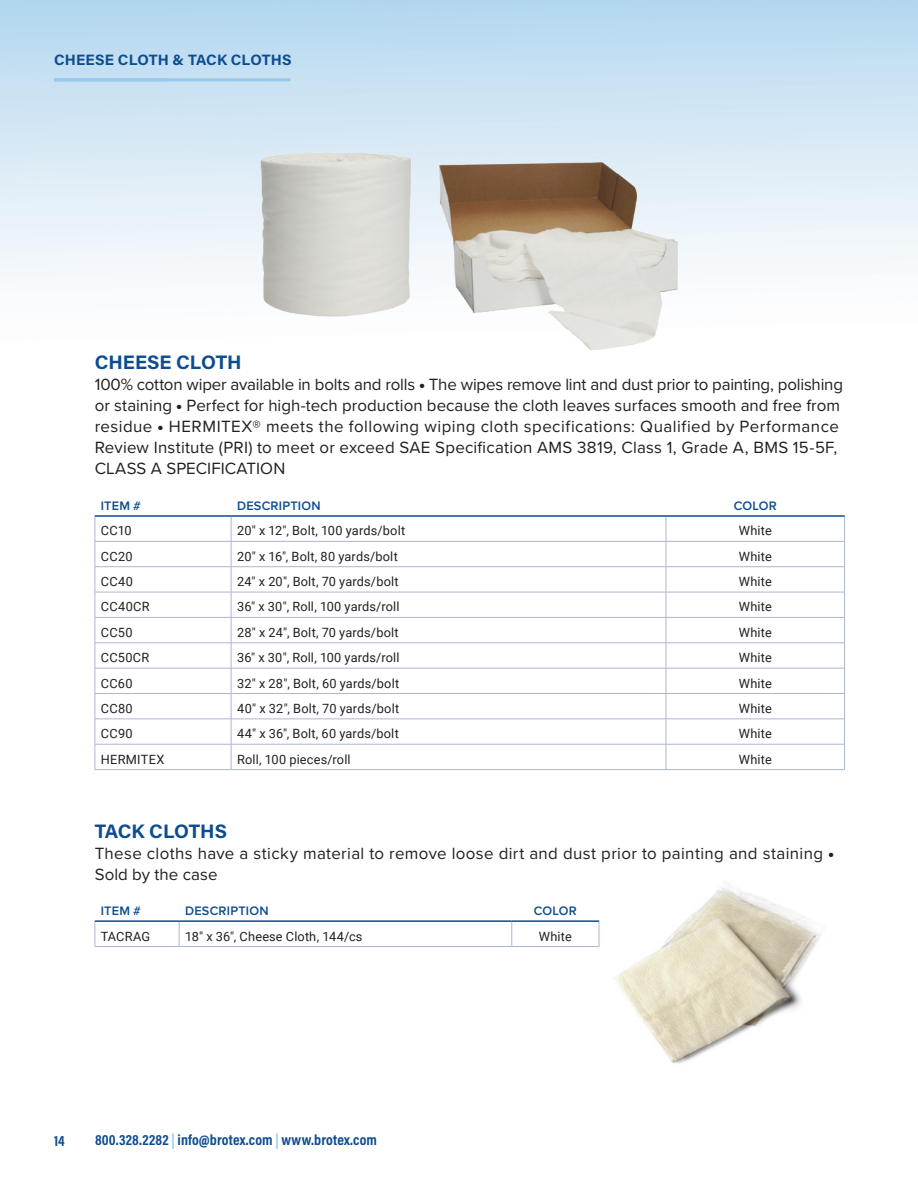
<style>
.page{position:relative;width:918px;height:1188px;background:#fff}
.page>*{position:absolute;margin:0;border:0;box-sizing:border-box;transform-origin:0 0}
.Headline{font:700 19.5px "Acumin Pro";letter-spacing:-.005em;color:#0d4c91}
.Body_copy{font:16.8px/21px "Proxima Nova";letter-spacing:.01em;color:#231f20}
.t1{font:700 15px "Acumin Pro Cond";letter-spacing:.01em;color:#0d4c91}
.t2{font:700 15px "Acumin Pro";letter-spacing:.01em;color:#0d4c91}
.ITEM_DESCRIPTION_Table_Body{font:12.75px "Roboto";letter-spacing:.015em;color:#231f20}
.COLOR_WEIGHT__Table_Body{font:12.75px "Roboto";letter-spacing:.015em;color:#231f20}
.ITEM_DESCRIPTION_Table_Headers{font:600 12.75px "Proxima Nova";letter-spacing:.02em;color:#0d4c91}
.Color_Weight_LBS_QTY_Table_Headers{font:600 12.75px "Proxima Nova";letter-spacing:.01em;color:#0d4c91}
.s1{font-weight:900}
.s2{color:#97caeb}
</style>
<div class="page">
<hr style="left:54px;top:78px;width:237px;height:3px;background:#97caeb">
<hr style="left:95px;top:769px;width:136px;height:1px;background:#aeb4d3">
<hr style="left:231px;top:769px;width:435px;height:1px;background:#aeb4d3">
<hr style="left:666px;top:769px;width:179px;height:1px;background:#aeb4d3">
<hr style="left:95px;top:541px;width:136px;height:1px;background:#aeb4d3">
<hr style="left:231px;top:541px;width:435px;height:1px;background:#aeb4d3">
<hr style="left:666px;top:541px;width:179px;height:1px;background:#aeb4d3">
<hr style="left:95px;top:566px;width:136px;height:1px;background:#aeb4d3">
<hr style="left:231px;top:566px;width:435px;height:1px;background:#aeb4d3">
<hr style="left:666px;top:566px;width:179px;height:1px;background:#aeb4d3">
<hr style="left:95px;top:592px;width:136px;height:1px;background:#aeb4d3">
<hr style="left:231px;top:592px;width:435px;height:1px;background:#aeb4d3">
<hr style="left:666px;top:592px;width:179px;height:1px;background:#aeb4d3">
<hr style="left:95px;top:617px;width:136px;height:1px;background:#aeb4d3">
<hr style="left:231px;top:617px;width:435px;height:1px;background:#aeb4d3">
<hr style="left:666px;top:617px;width:179px;height:1px;background:#aeb4d3">
<hr style="left:95px;top:643px;width:136px;height:1px;background:#aeb4d3">
<hr style="left:231px;top:643px;width:435px;height:1px;background:#aeb4d3">
<hr style="left:666px;top:643px;width:179px;height:1px;background:#aeb4d3">
<hr style="left:95px;top:668px;width:136px;height:1px;background:#aeb4d3">
<hr style="left:231px;top:668px;width:435px;height:1px;background:#aeb4d3">
<hr style="left:666px;top:668px;width:179px;height:1px;background:#aeb4d3">
<hr style="left:95px;top:693px;width:136px;height:1px;background:#aeb4d3">
<hr style="left:231px;top:693px;width:435px;height:1px;background:#aeb4d3">
<hr style="left:666px;top:693px;width:179px;height:1px;background:#aeb4d3">
<hr style="left:95px;top:719px;width:136px;height:1px;background:#aeb4d3">
<hr style="left:231px;top:719px;width:435px;height:1px;background:#aeb4d3">
<hr style="left:666px;top:719px;width:179px;height:1px;background:#aeb4d3">
<hr style="left:95px;top:744px;width:136px;height:1px;background:#aeb4d3">
<hr style="left:231px;top:744px;width:435px;height:1px;background:#aeb4d3">
<svg style="left:231px;top:517px;width:1px;height:252px"></svg>
<hr style="left:666px;top:744px;width:179px;height:1px;background:#aeb4d3">
<svg style="left:666px;top:517px;width:1px;height:252px"></svg>
<svg style="left:95px;top:517px;width:1px;height:252px"></svg>
<svg style="left:844px;top:517px;width:1px;height:252px"></svg>
<hr style="left:95px;top:515px;width:136px;height:2px;background:#0d4c91">
<hr style="left:231px;top:515px;width:435px;height:2px;background:#0d4c91">
<hr style="left:666px;top:515px;width:179px;height:2px;background:#0d4c91">
<svg style="left:179px;top:922px;width:1px;height:24px"></svg>
<svg style="left:512px;top:922px;width:1px;height:24px"></svg>
<hr style="left:95px;top:946px;width:84px;height:1px;background:#aeb4d3">
<hr style="left:179px;top:946px;width:333px;height:1px;background:#aeb4d3">
<hr style="left:512px;top:946px;width:87px;height:1px;background:#aeb4d3">
<svg style="left:95px;top:922px;width:1px;height:24px"></svg>
<svg style="left:599px;top:922px;width:1px;height:24px"></svg>
<hr style="left:95px;top:920px;width:84px;height:2px;background:#0d4c91">
<hr style="left:179px;top:920px;width:333px;height:2px;background:#0d4c91">
<hr style="left:512px;top:920px;width:87px;height:2px;background:#0d4c91">
<img style="left:170px;top:116px;width:335px;height:202px">
<img style="left:384px;top:141px;width:335px;height:210px">
<img style="left:612px;top:880px;width:214px;height:184px">
<p class="t2" style="left:54px;top:49px;width:239px">CHEESE CLOTH &amp; TACK CLOTHS</p>
<p class="Headline" style="left:95px;top:349px;width:148px">CHEESE CLOTH</p>
<p class="Body_copy" style="left:95px;top:374px;width:750px">100% cotton wiper available in bolts and rolls <span class="s1">•</span> The wipes remove lint and dust prior to painting, polishing or staining <span class="s1">•</span> Perfect for high-tech production because the cloth leaves surfaces smooth and free from residue <span class="s1">•</span> HERMITEX® meets the following wiping cloth specifications: Qualified by Performance Review Institute (PRI) to meet or exceed SAE Specification AMS 3819, Class 1, Grade A, BMS 15-5F, CLASS A SPECIFICATION</p>
<p class="ITEM_DESCRIPTION_Table_Headers" style="left:101px;top:496px;width:42px">ITEM #</p>
<p class="ITEM_DESCRIPTION_Table_Headers" style="left:237px;top:496px;width:85px">DESCRIPTION</p>
<p class="Color_Weight_LBS_QTY_Table_Headers" style="left:734px;top:496px;width:45px">COLOR</p>
<p class="ITEM_DESCRIPTION_Table_Body" style="left:101px;top:522px;width:32px">CC10</p>
<p class="ITEM_DESCRIPTION_Table_Body" style="left:237px;top:522px;width:170px">20" x 12", Bolt, 100 yards/bolt</p>
<p class="COLOR_WEIGHT__Table_Body" style="left:739px;top:522px;width:35px">White</p>
<p class="ITEM_DESCRIPTION_Table_Body" style="left:101px;top:547px;width:33px">CC20</p>
<p class="ITEM_DESCRIPTION_Table_Body" style="left:237px;top:547px;width:162px">20" x 16", Bolt, 80 yards/bolt</p>
<p class="COLOR_WEIGHT__Table_Body" style="left:739px;top:547px;width:35px">White</p>
<p class="ITEM_DESCRIPTION_Table_Body" style="left:101px;top:573px;width:34px">CC40</p>
<p class="ITEM_DESCRIPTION_Table_Body" style="left:237px;top:573px;width:163px">24" x 20", Bolt, 70 yards/bolt</p>
<p class="COLOR_WEIGHT__Table_Body" style="left:739px;top:573px;width:35px">White</p>
<p class="ITEM_DESCRIPTION_Table_Body" style="left:101px;top:598px;width:50px">CC40CR</p>
<p class="ITEM_DESCRIPTION_Table_Body" style="left:237px;top:598px;width:164px">36" x 30", Roll, 100 yards/roll</p>
<p class="COLOR_WEIGHT__Table_Body" style="left:739px;top:598px;width:35px">White</p>
<p class="ITEM_DESCRIPTION_Table_Body" style="left:101px;top:623px;width:33px">CC50</p>
<p class="ITEM_DESCRIPTION_Table_Body" style="left:237px;top:623px;width:163px">28" x 24", Bolt, 70 yards/bolt</p>
<p class="COLOR_WEIGHT__Table_Body" style="left:739px;top:623px;width:35px">White</p>
<p class="ITEM_DESCRIPTION_Table_Body" style="left:101px;top:649px;width:50px">CC50CR</p>
<p class="ITEM_DESCRIPTION_Table_Body" style="left:237px;top:649px;width:164px">36" x 30", Roll, 100 yards/roll</p>
<p class="COLOR_WEIGHT__Table_Body" style="left:739px;top:649px;width:35px">White</p>
<p class="ITEM_DESCRIPTION_Table_Body" style="left:101px;top:674px;width:33px">CC60</p>
<p class="ITEM_DESCRIPTION_Table_Body" style="left:237px;top:674px;width:164px">32" x 28", Bolt, 60 yards/bolt</p>
<p class="COLOR_WEIGHT__Table_Body" style="left:739px;top:674px;width:35px">White</p>
<p class="ITEM_DESCRIPTION_Table_Body" style="left:101px;top:699px;width:33px">CC80</p>
<p class="ITEM_DESCRIPTION_Table_Body" style="left:237px;top:699px;width:164px">40" x 32", Bolt, 70 yards/bolt</p>
<p class="COLOR_WEIGHT__Table_Body" style="left:739px;top:699px;width:35px">White</p>
<p class="ITEM_DESCRIPTION_Table_Body" style="left:101px;top:725px;width:33px">CC90</p>
<p class="ITEM_DESCRIPTION_Table_Body" style="left:237px;top:725px;width:163px">44" x 36", Bolt, 60 yards/bolt</p>
<p class="COLOR_WEIGHT__Table_Body" style="left:739px;top:725px;width:35px">White</p>
<p class="ITEM_DESCRIPTION_Table_Body" style="left:101px;top:750px;width:65px">HERMITEX</p>
<p class="ITEM_DESCRIPTION_Table_Body" style="left:237px;top:750px;width:115px">Roll, 100 pieces/roll</p>
<p class="COLOR_WEIGHT__Table_Body" style="left:739px;top:750px;width:35px">White</p>
<p class="Headline" style="left:95px;top:817px;width:134px">TACK CLOTHS</p>
<p class="Body_copy" style="left:95px;top:842px;width:741px">These cloths have a sticky material to remove loose dirt and dust prior to painting and staining <span class="s1">•<br></span>Sold by the case</p>
<p class="ITEM_DESCRIPTION_Table_Headers" style="left:101px;top:901px;width:42px">ITEM #</p>
<p class="ITEM_DESCRIPTION_Table_Headers" style="left:185px;top:901px;width:85px">DESCRIPTION</p>
<p class="Color_Weight_LBS_QTY_Table_Headers" style="left:534px;top:901px;width:45px">COLOR</p>
<p class="ITEM_DESCRIPTION_Table_Body" style="left:101px;top:927px;width:51px">TACRAG</p>
<p class="ITEM_DESCRIPTION_Table_Body" style="left:185px;top:927px;width:179px">18" x 36", Cheese Cloth, 144/cs</p>
<p class="COLOR_WEIGHT__Table_Body" style="left:539px;top:927px;width:35px">White</p>
<p class="t1" style="left:54px;top:1131px;width:12px">14</p>
<p class="t1" style="left:95px;top:1130px;width:283px">800.328.2282 <span class="s2">|</span> info@brotex.com <span class="s2">|</span> www.brotex.com</p>
</div>
